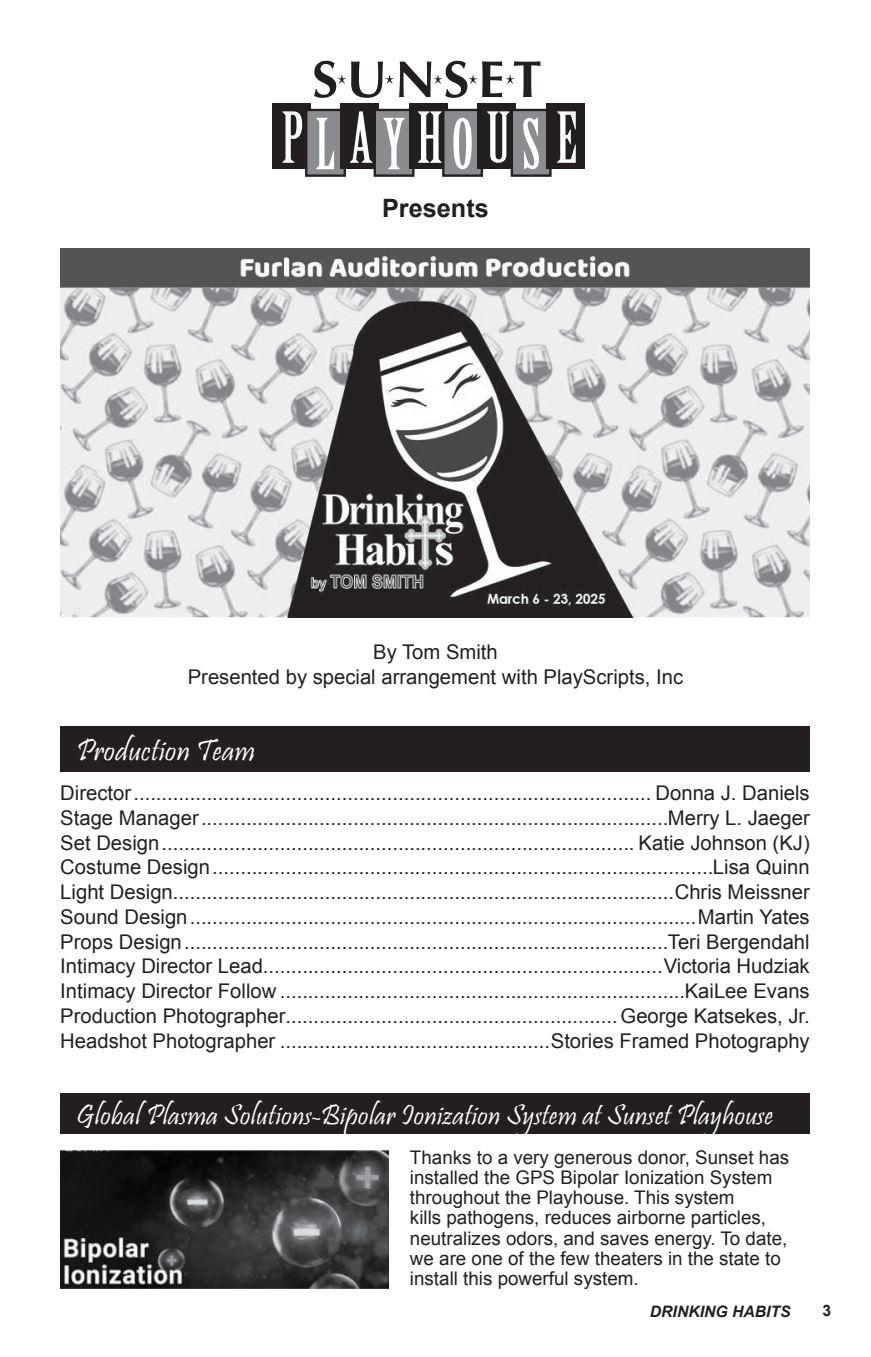
<style>
.page{position:relative;width:871px;height:1357px;background:#fff}
.page>*{position:absolute;margin:0;border:0;box-sizing:border-box;transform-origin:0 0}
.t1{font:31.5px "Pristina";letter-spacing:.015em;color:#fff}
.t2{font:29.25px "Pristina";letter-spacing:.01em;color:#fff}
.t3{font:700 25.2px "Arial";color:#231f20}
.t4{font:20.25px/24.8px "Arial";color:#231f20;text-align:center}
.t5{font:18.9px/20.2px "Arial";color:#231f20}
.t6{font:italic 700 15.75px "Arial";color:#231f20}
.t7{font:700 15.75px "Arial";color:#231f20}
</style>
<div class="page">
<svg style="left:314px;top:61px;width:79px;height:37px"></svg>
<svg style="left:399px;top:61px;width:141px;height:37px"></svg>
<div style="left:272px;top:104px;width:38px;height:65px;background:#231f20"></div>
<svg style="left:282px;top:111px;width:20px;height:52px"></svg>
<div style="left:306px;top:110px;width:39px;height:66px;background:#8a8c8f"></div>
<div style="left:305px;top:109px;width:41px;height:68px;border:2px solid #231f20"></div>
<svg style="left:316px;top:118px;width:18px;height:51px"></svg>
<div style="left:340px;top:104px;width:39px;height:65px;background:#231f20"></div>
<svg style="left:350px;top:111px;width:22px;height:52px"></svg>
<div style="left:375px;top:110px;width:38px;height:66px;background:#8a8c8f"></div>
<div style="left:374px;top:109px;width:40px;height:68px;border:2px solid #231f20"></div>
<svg style="left:383px;top:118px;width:22px;height:51px"></svg>
<div style="left:409px;top:104px;width:38px;height:65px;background:#231f20"></div>
<svg style="left:418px;top:111px;width:24px;height:52px"></svg>
<div style="left:443px;top:110px;width:39px;height:66px;background:#8a8c8f"></div>
<div style="left:442px;top:109px;width:41px;height:68px;border:2px solid #231f20"></div>
<svg style="left:453px;top:118px;width:19px;height:51px"></svg>
<div style="left:477px;top:104px;width:39px;height:65px;background:#231f20"></div>
<svg style="left:487px;top:111px;width:22px;height:52px"></svg>
<div style="left:512px;top:110px;width:38px;height:66px;background:#8a8c8f"></div>
<div style="left:511px;top:109px;width:40px;height:68px;border:2px solid #231f20"></div>
<svg style="left:523px;top:118px;width:16px;height:51px"></svg>
<div style="left:546px;top:104px;width:39px;height:65px;background:#231f20"></div>
<svg style="left:557px;top:111px;width:19px;height:52px"></svg>
<img style="left:61px;top:248px;width:748px;height:369px">
<div style="left:60px;top:727px;width:750px;height:45px;background:#231f20"></div>
<div style="left:60px;top:1093px;width:750px;height:41px;background:#231f20"></div>
<img style="left:60px;top:1150px;width:328px;height:138px">
<p class="t3" style="left:382px;top:197px;width:108px">Presents</p>
<p class="t4" style="left:188px;top:641px;width:497px">By Tom Smith<br>Presented by special arrangement with PlayScripts, Inc</p>
<h1 class="t1" style="left:77px;top:734px;width:180px">Production Team</h1>
<p class="t4" style="left:60px;top:782px;width:751px;text-align:justify">Director ............................................................................................ Donna J. Daniels Stage Manager ...................................................................................Merry L. Jaeger Set Design .................................................................................... Katie Johnson (KJ)<br>Costume Design .........................................................................................Lisa Quinn Light Design.........................................................................................Chris Meissner Sound Design ..........................................................................................Martin Yates Props Design ......................................................................................Teri Bergendahl Intimacy Director Lead.......................................................................Victoria Hudziak Intimacy Director Follow ........................................................................KaiLee Evans Production Photographer........................................................... George Katsekes, Jr.<br>Headshot Photographer ................................................Stories Framed Photography</p>
<h2 class="t2" style="left:77px;top:1100px;width:698px">Global Plasma Solutions-Bipolar Ionization System at Sunset Playhouse</h2>
<p class="t5" style="left:410px;top:1148px;width:381px">Thanks to a very generous donor, Sunset has installed the GPS Bipolar Ionization System throughout the Playhouse. This system<br>kills pathogens, reduces airborne particles, neutralizes odors, and saves energy. To date, we are one of the few theaters in the state to install this powerful system.</p>
<p class="t6" style="left:650px;top:1302px;width:142px">DRINKING HABITS</p>
<p class="t7" style="left:822px;top:1304px;width:10px">3</p>
</div>
